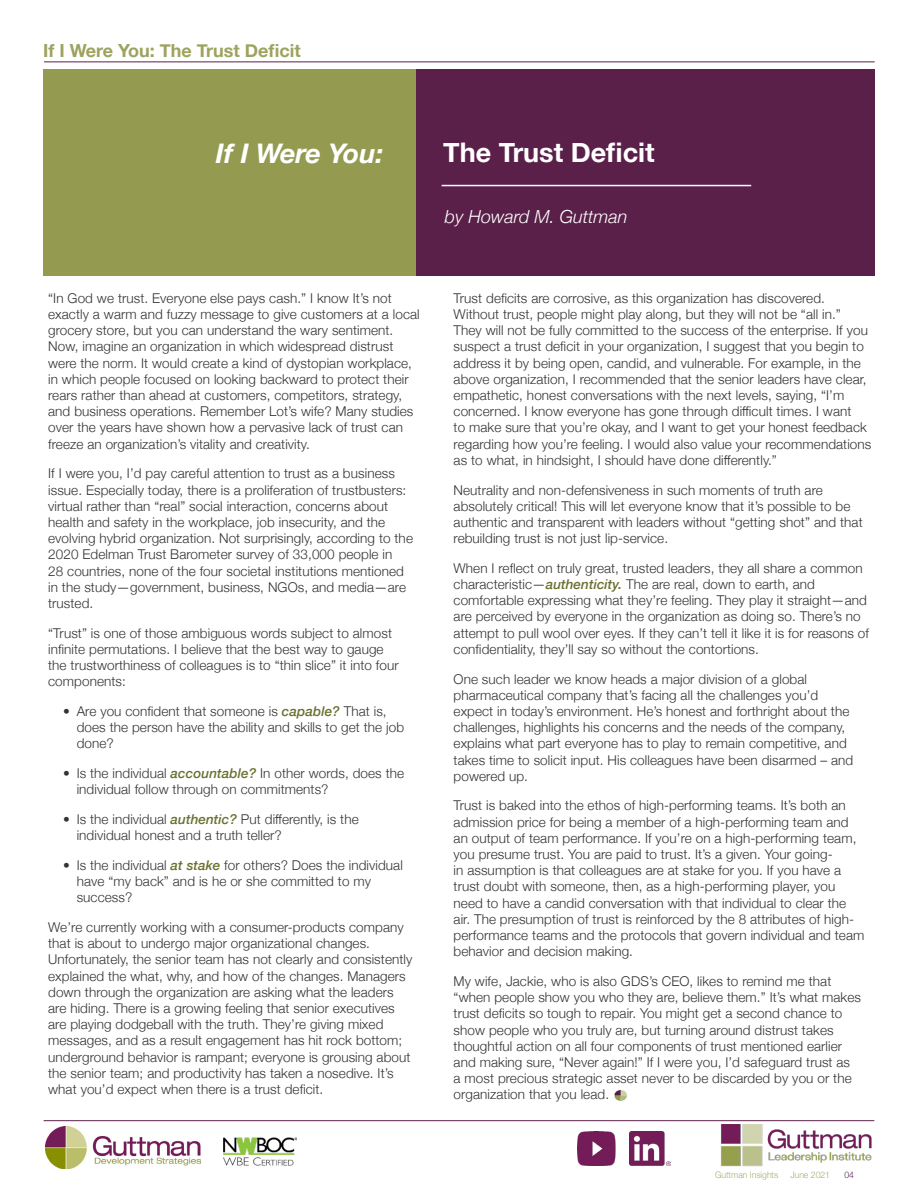
<style>
.page{position:relative;width:918px;height:1188px;background:#fff}
.page>*{position:absolute;margin:0;border:0;box-sizing:border-box;transform-origin:0 0}
.t1{font:700 27px "Helvetica Neue";color:#fff}
.t2{font:italic 700 27px "Helvetica Neue";letter-spacing:-.01em;color:#fff}
.t3{font:700 18px "Helvetica Neue";color:#9da35f}
.t4{font:italic 300 18px "Helvetica Neue";color:#fff}
.t5{font:300 13.5px/16.2px "Helvetica Neue";letter-spacing:.005em;color:#333}
.t6{font:300 9px "Helvetica Neue";color:#a6ac6c;scale:.96 1}
.t7{font:300 9px "Helvetica Neue";color:#5a2049;scale:.96 1}
.s1{font-weight:500;font-style:italic;color:#6a702f}
</style>
<div class="page">
<hr style="left:44px;top:1120px;width:830px;height:1px;background:#5a2049">
<img style="left:721px;top:1124px;width:151px;height:42px">
<img style="left:45px;top:1127px;width:156px;height:41px">
<img style="left:223px;top:1137px;width:73px;height:29px">
<img style="left:578px;top:1131px;width:38px;height:34px">
<img style="left:629px;top:1131px;width:42px;height:35px">
<div style="left:342px;top:69px;width:533px;height:207px;background:#5a2049"></div>
<hr style="left:44px;top:62px;width:831px;height:1px;background:#5a2049">
<div style="left:43px;top:69px;width:373px;height:207px;background:#949b50"></div>
<hr style="left:442px;top:185px;width:309px;height:1px;background:#fff">
<img style="left:614px;top:1090px;width:13px;height:11px">
<h2 class="t3" style="left:43px;top:36px;width:259px">If I Were You: The Trust Deficit</h2>
<h1 class="t2" style="left:216px;top:133px;width:169px">If I Were You:</h1>
<h1 class="t1" style="left:443px;top:131px;width:213px">The Trust Deficit</h1>
<h2 class="t4" style="left:445px;top:203px;width:184px">by Howard M. Guttman</h2>
<p class="t5" style="left:48px;top:289px;width:373px">“In God we trust. Everyone else pays cash.” I know It’s not exactly a warm and fuzzy message to give customers at a local grocery store, but you can understand the wary sentiment.<br>Now, imagine an organization in which widespread distrust were the norm. It would create a kind of dystopian workplace, in which people focused on looking backward to protect their rears rather than ahead at customers, competitors, strategy, and business operations. Remember Lot’s wife? Many studies over the years have shown how a pervasive lack of trust can freeze an organization’s vitality and creativity.</p>
<p class="t5" style="left:48px;top:464px;width:366px">If I were you, I’d pay careful attention to trust as a business issue. Especially today, there is a proliferation of trustbusters: virtual rather than “real” social interaction, concerns about health and safety in the workplace, job insecurity, and the evolving hybrid organization. Not surprisingly, according to the 2020 Edelman Trust Barometer survey of 33,000 people in<br>28 countries, none of the four societal institutions mentioned in the study—government, business, NGOs, and media—are trusted.</p>
<p class="t5" style="left:48px;top:624px;width:352px">“Trust” is one of those ambiguous words subject to almost infinite permutations. I believe that the best way to gauge the trustworthiness of colleagues is to “thin slice” it into four components:</p>
<p class="t5" style="left:77px;top:702px;width:329px;text-indent:-14px">• Are you confident that someone is <span class="s1">capable?</span> That is, does the person have the ability and skills to get the job done?</p>
<p class="t5" style="left:77px;top:764px;width:329px;text-indent:-14px">• Is the individual <span class="s1">accountable?</span> In other words, does the individual follow through on commitments?</p>
<p class="t5" style="left:77px;top:810px;width:284px;text-indent:-14px">• Is the individual <span class="s1">authentic?</span> Put differently, is the individual honest and a truth teller?</p>
<p class="t5" style="left:77px;top:856px;width:328px;text-indent:-14px">• Is the individual <span class="s1">at stake</span> for others? Does the individual have “my back” and is he or she committed to my success?</p>
<p class="t5" style="left:48px;top:918px;width:366px">We’re currently working with a consumer-products company that is about to undergo major organizational changes.<br>Unfortunately, the senior team has not clearly and consistently explained the what, why, and how of the changes. Managers down through the organization are asking what the leaders are hiding. There is a growing feeling that senior executives are playing dodgeball with the truth. They’re giving mixed messages, and as a result engagement has hit rock bottom; underground behavior is rampant; everyone is grousing about the senior team; and productivity has taken a nosedive. It’s what you’d expect when there is a trust deficit.</p>
<p class="t5" style="left:454px;top:289px;width:419px">Trust deficits are corrosive, as this organization has discovered.<br>Without trust, people might play along, but they will not be “all in.” They will not be fully committed to the success of the enterprise. If you suspect a trust deficit in your organization, I suggest that you begin to address it by being open, candid, and vulnerable. For example, in the above organization, I recommended that the senior leaders have clear, empathetic, honest conversations with the next levels, saying, “I’m concerned. I know everyone has gone through difficult times. I want<br>to make sure that you’re okay, and I want to get your honest feedback regarding how you’re feeling. I would also value your recommendations as to what, in hindsight, I should have done differently.”</p>
<p class="t5" style="left:454px;top:481px;width:411px">Neutrality and non-defensiveness in such moments of truth are absolutely critical! This will let everyone know that it’s possible to be authentic and transparent with leaders without “getting shot” and that rebuilding trust is not just lip-service.</p>
<p class="t5" style="left:454px;top:559px;width:417px">When I reflect on truly great, trusted leaders, they all share a common characteristic—<span class="s1">authenticity.</span> The are real, down to earth, and comfortable expressing what they’re feeling. They play it straight—and are perceived by everyone in the organization as doing so. There’s no attempt to pull wool over eyes. If they can’t tell it like it is for reasons of confidentiality, they’ll say so without the contortions.</p>
<p class="t5" style="left:454px;top:670px;width:401px">One such leader we know heads a major division of a global pharmaceutical company that’s facing all the challenges you’d expect in today’s environment. He’s honest and forthright about the challenges, highlights his concerns and the needs of the company, explains what part everyone has to play to remain competitive, and takes time to solicit input. His colleagues have been disarmed – and powered up.</p>
<p class="t5" style="left:454px;top:797px;width:412px">Trust is baked into the ethos of high-performing teams. It’s both an admission price for being a member of a high-performing team and an output of team performance. If you’re on a high-performing team, you presume trust. You are paid to trust. It’s a given. Your going-<br>in assumption is that colleagues are at stake for you. If you have a trust doubt with someone, then, as a high-performing player, you need to have a candid conversation with that individual to clear the air. The presumption of trust is reinforced by the 8 attributes of high&shy;performance teams and the protocols that govern individual and team behavior and decision making.</p>
<p class="t5" style="left:454px;top:972px;width:409px">My wife, Jackie, who is also GDS’s CEO, likes to remind me that “when people show you who they are, believe them.” It’s what makes trust deficits so tough to repair. You might get a second chance to show people who you truly are, but turning around distrust takes thoughtful action on all four components of trust mentioned earlier and making sure, “Never again!” If I were you, I’d safeguard trust as<br>a most precious strategic asset never to be discarded by you or the organization that you lead.</p>
<p class="t6" style="left:715px;top:1168px;width:67px">Guttman Insights</p>
<p class="t6" style="left:790px;top:1168px;width:43px">June 2021</p>
<p class="t7" style="left:844px;top:1168px;width:12px">04</p>
</div>
